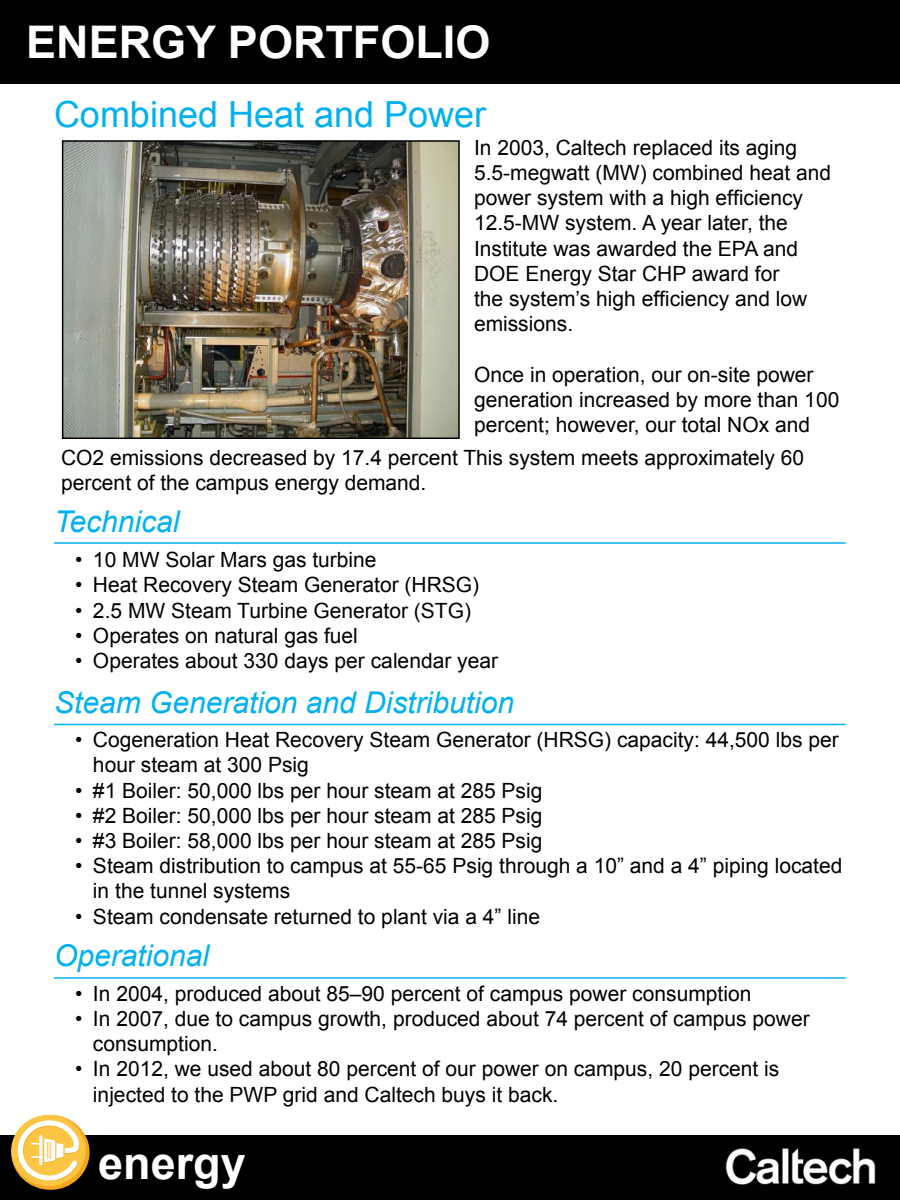
<style>
.page{position:relative;width:900px;height:1200px;background:#fff}
.page>*{position:absolute;margin:0;border:0;box-sizing:border-box;transform-origin:0 0}
.t1{font:700 45px "Arial";color:#fff}
.t2{font:36px "Arial";color:#00b0f0}
.t3{font:italic 30px "Arial";color:#00b0f0}
.t4{font:21px/25.2px "Arial";color:#000}
</style>
<div class="page">
<div style="left:0;top:1136px;width:900px;height:64px;background:#000"></div>
<svg style="left:11px;top:1115px;width:79px;height:75px"></svg>
<div style="left:11px;top:1115px;width:75px;height:71px;background:#fcc543;border-radius:50%"></div>
<svg style="left:13px;top:1116px;width:68px;height:70px"></svg>
<img style="left:701px;top:1135px;width:199px;height:50px">
<div style="left:0;top:0;width:900px;height:83px;background:#000"></div>
<img style="left:65px;top:143px;width:392px;height:293px">
<div style="left:62px;top:140px;width:398px;height:299px;border:2px solid #000"></div>
<hr style="left:54px;top:542px;width:792px;height:2px;background:#00b0f0">
<hr style="left:54px;top:724px;width:792px;height:1px;background:#00b0f0">
<hr style="left:54px;top:977px;width:792px;height:2px;background:#00b0f0">
<h1 class="t1" style="left:26px;top:12px;width:466px">ENERGY PORTFOLIO</h1>
<h2 class="t2" style="left:54px;top:90px;width:434px">Combined Heat and Power</h2>
<p class="t4" style="left:474px;top:135px;width:359px">In 2003, Caltech replaced its aging<br>5.5-megwatt (MW) combined heat and power system with a high efficiency<br>12.5-MW system. A year later, the<br>Institute was awarded the EPA and<br>DOE Energy Star CHP award for<br>the system’s high efficiency and low emissions.</p>
<p class="t4" style="left:474px;top:362px;width:367px">Once in operation, our on-site power generation increased by more than 100 percent; however, our total NOx and</p>
<p class="t4" style="left:61px;top:446px;width:745px">CO2 emissions decreased by 17.4 percent This system meets approximately 60 percent of the campus energy demand.</p>
<h3 class="t3" style="left:54px;top:502px;width:127px">Technical</h3>
<p class="t4" style="left:75px;top:548px;width:303px">• 10 MW Solar Mars gas turbine</p>
<p class="t4" style="left:75px;top:573px;width:406px">• Heat Recovery Steam Generator (HRSG)</p>
<p class="t4" style="left:75px;top:598px;width:398px">• 2.5 MW Steam Turbine Generator (STG)</p>
<p class="t4" style="left:75px;top:623px;width:284px">• Operates on natural gas fuel</p>
<p class="t4" style="left:75px;top:648px;width:425px">• Operates about 330 days per calendar year</p>
<h3 class="t3" style="left:54px;top:683px;width:462px">Steam Generation and Distribution</h3>
<p class="t4" style="left:93px;top:728px;width:747px;text-indent:-18px">• Cogeneration Heat Recovery Steam Generator (HRSG) capacity: 44,500 lbs per hour steam at 300 Psig</p>
<p class="t4" style="left:75px;top:778px;width:469px">• #1 Boiler: 50,000 lbs per hour steam at 285 Psig</p>
<p class="t4" style="left:75px;top:803px;width:469px">• #2 Boiler: 50,000 lbs per hour steam at 285 Psig</p>
<p class="t4" style="left:75px;top:828px;width:469px">• #3 Boiler: 58,000 lbs per hour steam at 285 Psig</p>
<p class="t4" style="left:93px;top:854px;width:751px;text-indent:-18px">• Steam distribution to campus at 55-65 Psig through a 10” and a 4” piping located in the tunnel systems</p>
<p class="t4" style="left:75px;top:904px;width:467px">• Steam condensate returned to plant via a 4” line</p>
<h3 class="t3" style="left:54px;top:936px;width:157px">Operational</h3>
<p class="t4" style="left:75px;top:981px;width:678px">• In 2004, produced about 85–90 percent of campus power consumption</p>
<p class="t4" style="left:93px;top:1006px;width:718px;text-indent:-18px">• In 2007, due to campus growth, produced about 74 percent of campus power consumption.</p>
<p class="t4" style="left:93px;top:1057px;width:688px;text-indent:-18px">• In 2012, we used about 80 percent of our power on campus, 20 percent is injected to the PWP grid and Caltech buys it back.</p>
<h1 class="t1" style="left:98px;top:1133px;width:149px">energy</h1>
</div>
